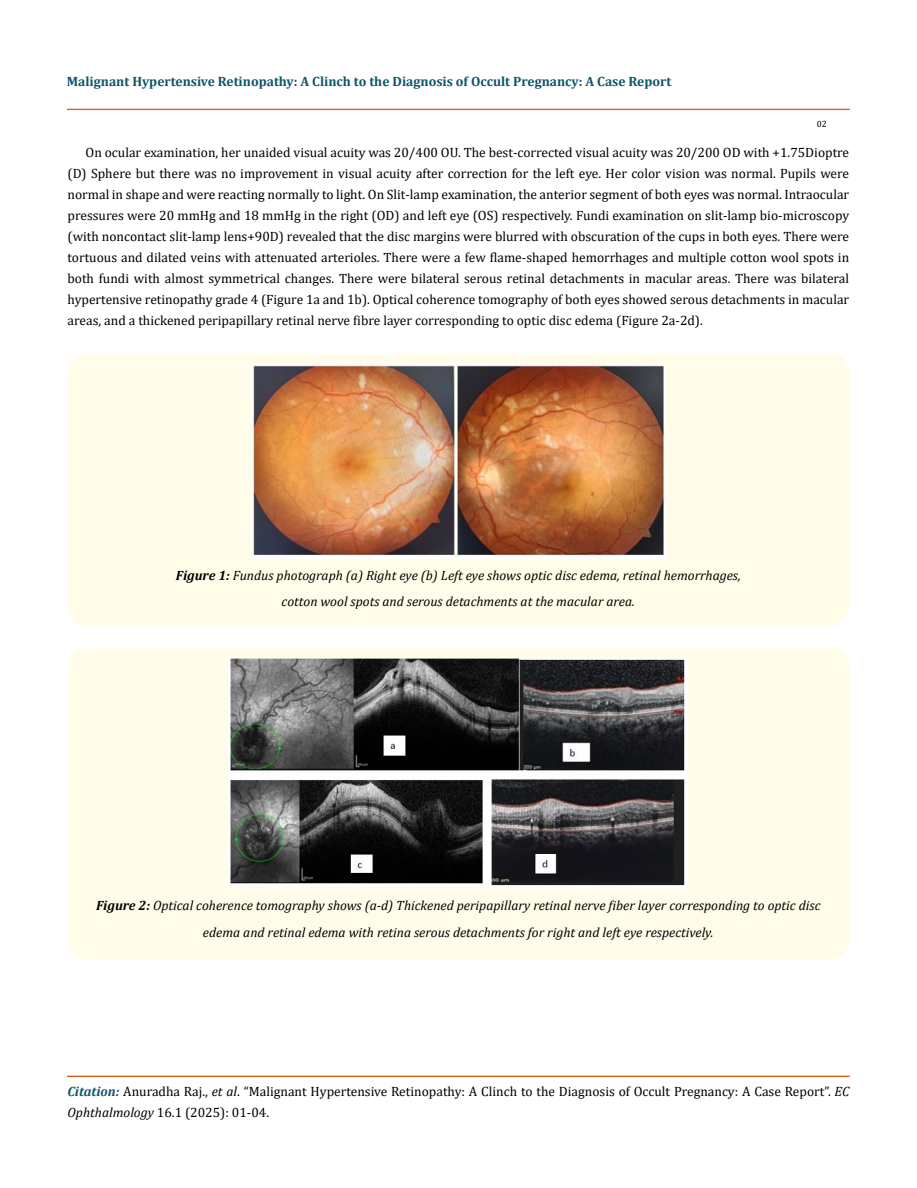
<style>
.page{position:relative;width:917px;height:1188px;background:#fff}
.page>*{position:absolute;margin:0;border:0;box-sizing:border-box;transform-origin:0 0}
.t1{font:13.5px/21px "Cambria";color:#000}
.t2{font:italic 13.5px/25.5px "Cambria";color:#000;text-align:center}
.t3{font:700 13.5px "Cambria";color:#0e546a}
.t4{font:9px "Cambria";color:#000}
.s1{font-weight:700}
.s2{font-weight:700;font-style:italic;color:#0e546a}
.s3{font-style:italic}
</style>
<div class="page">
<div style="left:67px;top:109px;width:782px;height:1px;border:1px solid #e05d1a"></div>
<div style="left:67px;top:1076px;width:782px;height:1px;border:1px solid #e05d1a"></div>
<div style="left:67px;top:353px;width:782px;height:274px;background:#fffde9;border-radius:19px"></div>
<img style="left:252px;top:364px;width:413px;height:195px">
<div style="left:68px;top:647px;width:781px;height:313px;background:#fffde9;border-radius:19px"></div>
<img style="left:229px;top:659px;width:458px;height:227px">
<p class="t3" style="left:67px;top:72px;width:606px">Malignant Hypertensive Retinopathy: A Clinch to the Diagnosis of Occult Pregnancy: A Case Report</p>
<p class="t4" style="left:816px;top:118px;width:11px">02</p>
<p class="t1" style="left:68px;top:142px;width:783px;text-align:justify;text-indent:18px">On ocular examination, her unaided visual acuity was 20/400 OU. The best-corrected visual acuity was 20/200 OD with +1.75Dioptre (D) Sphere but there was no improvement in visual acuity after correction for the left eye. Her color vision was normal. Pupils were normal in shape and were reacting normally to light. On Slit-lamp examination, the anterior segment of both eyes was normal. Intraocular pressures were 20 mmHg and 18 mmHg in the right (OD) and left eye (OS) respectively. Fundi examination on slit-lamp bio-microscopy (with noncontact slit-lamp lens+90D) revealed that the disc margins were blurred with obscuration of the cups in both eyes. There were tortuous and dilated veins with attenuated arterioles. There were a few flame-shaped hemorrhages and multiple cotton wool spots in both fundi with almost symmetrical changes. There were bilateral serous retinal detachments in macular areas. There was bilateral hypertensive retinopathy grade 4 (Figure 1a and 1b). Optical coherence tomography of both eyes showed serous detachments in macular areas, and a thickened peripapillary retinal nerve fibre layer corresponding to optic disc edema (Figure 2a-2d).</p>
<p class="t2" style="left:176px;top:562px;width:566px"><span class="s1">Figure 1:</span> Fundus photograph (a) Right eye (b) Left eye shows optic disc edema, retinal hemorrhages, cotton wool spots and serous detachments at the macular area.</p>
<p class="t2" style="left:96px;top:891px;width:726px;line-height:27px"><span class="s1">Figure 2:</span> Optical coherence tomography shows (a-d) Thickened peripapillary retinal nerve fiber layer corresponding to optic disc edema and retinal edema with retina serous detachments for right and left eye respectively.</p>
<p class="t1" style="left:68px;top:1081px;width:783px"><span class="s2">Citation:</span> Anuradha Raj., <span class="s3">et al</span>. “Malignant Hypertensive Retinopathy: A Clinch to the Diagnosis of Occult Pregnancy: A Case Report”. <span class="s3">EC<br>Ophthalmology</span> 16.1 (2025): 01-04.</p>
</div>
